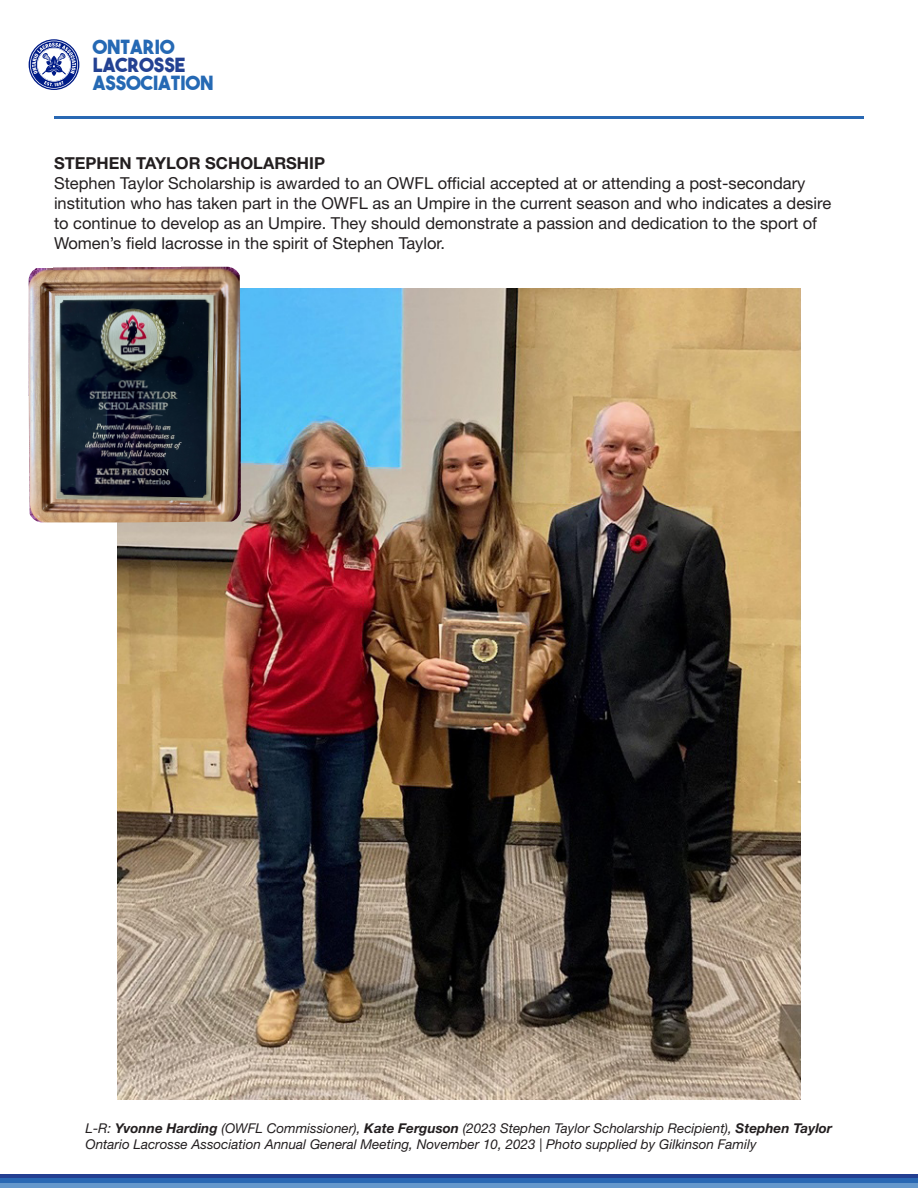
<style>
.page{position:relative;width:918px;height:1188px;background:#fff}
.page>*{position:absolute;margin:0;border:0;box-sizing:border-box;transform-origin:0 0}
.t1{font:19.5px "The Bold Font";color:#2569b4}
.t2{font:19.5px "The Bold Font";color:#234192}
.t3{font:16.5px/19.8px "Helvetica Neue LT Std";color:#231f20}
.t4{font:700 16.5px "Helvetica Neue LT Std";color:#231f20}
.t5{font:italic 13.5px "Helvetica Neue LT Std";color:#231f20}
.s1{font-weight:700}
</style>
<div class="page">
<hr style="left:54px;top:117px;width:810px;height:2px;background:#2968b3">
<svg style="left:29px;top:39px;width:50px;height:51px"></svg>
<svg style="left:30px;top:41px;width:48px;height:48px"></svg>
<hr style="left:0;top:1174px;width:918px;height:4px;background:#243f91">
<div style="left:0;top:1178px;width:918px;height:5px;background:#2968b3"></div>
<div style="left:0;top:1183px;width:918px;height:5px;background:#6497cb"></div>
<img style="left:117px;top:289px;width:684px;height:810px">
<img style="left:29px;top:267px;width:212px;height:255px">
<p class="t1" style="left:93px;top:35px;width:83px">ONTARIO</p>
<p class="t2" style="left:93px;top:53px;width:94px">LACROSSE</p>
<p class="t1" style="left:93px;top:71px;width:122px">ASSOCIATION</p>
<p class="t4" style="left:54px;top:153px;width:273px">STEPHEN TAYLOR SCHOLARSHIP</p>
<p class="t3" style="left:54px;top:173px;width:779px">Stephen Taylor Scholarship is awarded to an OWFL official accepted at or attending a post-secondary institution who has taken part in the OWFL as an Umpire in the current season and who indicates a desire to continue to develop as an Umpire. They should demonstrate a passion and dedication to the sport of Women’s field lacrosse in the spirit of Stephen Taylor.</p>
<p class="t5" style="left:86px;top:1120px;width:748px">L-R: <span class="s1">Yvonne Harding</span> (OWFL Commissioner), <span class="s1">Kate Ferguson</span> (2023 Stephen Taylor Scholarship Recipient), <span class="s1">Stephen Taylor</span></p>
<p class="t5" style="left:86px;top:1136px;width:673px">Ontario Lacrosse Association Annual General Meeting, November 10, 2023 | Photo supplied by Gilkinson Family</p>
</div>
